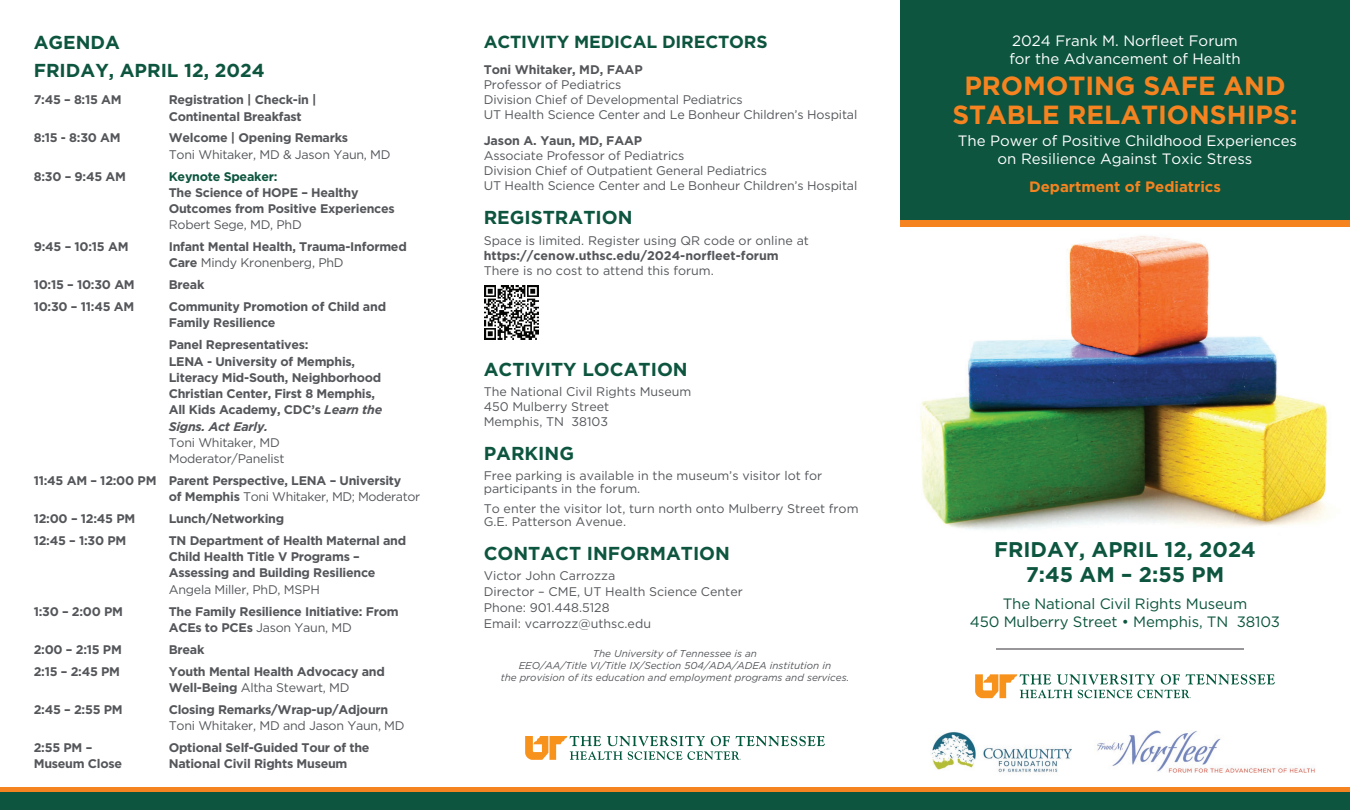
<style>
.page{position:relative;width:1350px;height:810px;background:#fff}
.page>*{position:absolute;margin:0;border:0;box-sizing:border-box;transform-origin:0 0}
.t1{font:700 26.25px/28.8px "Gotham";color:#f58320;text-align:center}
.t2{font:700 21.25px/25.5px "Gotham";color:#0d553f;text-align:center}
.t3{font:700 18.75px/28.1px "Gotham";color:#0d553f}
.t4{font:700 17.5px "Gotham";letter-spacing:-.01em;color:#0d553f}
.t5{font:15px/18px "Gotham";color:#fff}
.t6{font:15px/18px "Gotham";letter-spacing:-.01em;color:#0d553f;text-align:center}
.t7{font:700 15px "Gotham";color:#f58320}
.t8{font:700 12.5px/16.2px "Gotham";letter-spacing:-.02em;color:#54565a}
.t9{font:12.5px/15px "Gotham";letter-spacing:-.01em;color:#54565a}
.t10{font:700 12.5px "Gotham";color:#54565a}
.t11{font:700 12.5px "Gotham";letter-spacing:-.02em;color:#0d553f}
.t12{font:italic 10px/12px "Gotham";color:#54565a;text-align:center}
.s1{font-weight:400}
.s2{font-style:italic}
</style>
<div class="page">
<svg style="left:525px;top:736px;width:300px;height:24px"></svg>
<hr style="left:0;top:788px;width:1350px;height:4px;background:#f58320">
<div style="left:0;top:792px;width:1350px;height:18px;background:#0d553f"></div>
<div style="left:900px;top:214px;width:450px;height:12px;background:#f58320"></div>
<div style="left:900px;top:0;width:450px;height:220px;background:#0d553f"></div>
<img style="left:920px;top:235px;width:408px;height:295px">
<img style="left:932px;top:731px;width:140px;height:42px">
<img style="left:1097px;top:730px;width:218px;height:42px">
<hr style="left:996px;top:649px;width:248px;height:1px;background:#999699">
<svg style="left:975px;top:674px;width:300px;height:24px"></svg>
<img style="left:485px;top:286px;width:53px;height:53px">
<h3 class="t3" style="left:34px;top:28px;width:233px">AGENDA<br>FRIDAY, APRIL 12, 2024</h3>
<p class="t8" style="left:34px;top:92px;width:89px">7:45 – 8:15 AM</p>
<p class="t8" style="left:169px;top:92px;width:149px">Registration | Check-in |<br>Continental Breakfast</p>
<p class="t8" style="left:34px;top:130px;width:89px">8:15 - 8:30 AM</p>
<p class="t8" style="left:169px;top:130px;width:181px">Welcome | Opening Remarks</p>
<p class="t9" style="left:169px;top:147px;width:223px">Toni Whitaker, MD &amp; Jason Yaun, MD</p>
<p class="t8" style="left:34px;top:168px;width:94px">8:30 – 9:45 AM</p>
<p class="t11" style="left:169px;top:169px;width:110px">Keynote Speaker:</p>
<p class="t8" style="left:169px;top:184px;width:228px">The Science of HOPE – Healthy<br>Outcomes from Positive Experiences</p>
<p class="t9" style="left:169px;top:217px;width:135px">Robert Sege, MD, PhD</p>
<p class="t8" style="left:34px;top:239px;width:96px">9:45 – 10:15 AM</p>
<p class="t8" style="left:169px;top:239px;width:240px">Infant Mental Health, Trauma-Informed<br>Care <span class="s1">Mindy Kronenberg, PhD</span></p>
<p class="t8" style="left:34px;top:277px;width:103px">10:15 – 10:30 AM</p>
<p class="t8" style="left:169px;top:277px;width:37px">Break</p>
<p class="t8" style="left:34px;top:299px;width:102px">10:30 – 11:45 AM</p>
<p class="t8" style="left:169px;top:299px;width:219px">Community Promotion of Child and<br>Family Resilience</p>
<p class="t8" style="left:169px;top:337px;width:215px">Panel Representatives:<br>LENA - University of Memphis,<br>Literacy Mid-South, Neighborhood<br>Christian Center, First 8 Memphis,<br>All Kids Academy, CDC’s <span class="s2">Learn the<br>Signs. Act Early.</span></p>
<p class="t9" style="left:169px;top:434px;width:117px;line-height:16.2px">Toni Whitaker, MD<br>Moderator/Panelist</p>
<p class="t8" style="left:169px;top:472px;width:253px;text-indent:-135px">11:45 AM – 12:00 PM Parent Perspective, LENA – University<br>of Memphis <span class="s1">Toni Whitaker, MD; Moderator</span></p>
<p class="t8" style="left:34px;top:510px;width:103px">12:00 – 12:45 PM</p>
<p class="t8" style="left:169px;top:510px;width:117px">Lunch/Networking</p>
<p class="t8" style="left:34px;top:532px;width:94px">12:45 – 1:30 PM</p>
<p class="t8" style="left:169px;top:532px;width:239px">TN Department of Health Maternal and<br>Child Health Title V Programs –<br>Assessing and Building Resilience</p>
<p class="t9" style="left:169px;top:582px;width:153px">Angela Miller, PhD, MSPH</p>
<p class="t8" style="left:34px;top:603px;width:91px">1:30 – 2:00 PM</p>
<p class="t8" style="left:169px;top:603px;width:231px">The Family Resilience Initiative: From<br>ACEs to PCEs <span class="s1">Jason Yaun, MD</span></p>
<p class="t8" style="left:34px;top:641px;width:90px">2:00 – 2:15 PM</p>
<p class="t8" style="left:169px;top:641px;width:37px">Break</p>
<p class="t8" style="left:34px;top:663px;width:88px">2:15 – 2:45 PM</p>
<p class="t8" style="left:169px;top:663px;width:218px">Youth Mental Health Advocacy and<br>Well-Being <span class="s1">Altha Stewart, MD</span></p>
<p class="t8" style="left:34px;top:701px;width:91px">2:45 – 2:55 PM</p>
<p class="t8" style="left:169px;top:701px;width:221px">Closing Remarks/Wrap-up/Adjourn</p>
<p class="t9" style="left:169px;top:718px;width:237px">Toni Whitaker, MD and Jason Yaun, MD</p>
<p class="t8" style="left:34px;top:739px;width:60px">2:55 PM –</p>
<p class="t8" style="left:169px;top:739px;width:202px">Optional Self-Guided Tour of the</p>
<p class="t8" style="left:34px;top:755px;width:90px">Museum Close</p>
<p class="t8" style="left:169px;top:755px;width:180px">National Civil Rights Museum</p>
<h3 class="t4" style="left:484px;top:31px;width:285px">ACTIVITY MEDICAL DIRECTORS</h3>
<p class="t8" style="left:484px;top:61px;width:160px">Toni Whitaker, MD, FAAP</p>
<p class="t9" style="left:484px;top:77px;width:375px">Professor of Pediatrics<br>Division Chief of Developmental Pediatrics<br>UT Health Science Center and Le Bonheur Children’s Hospital</p>
<p class="t8" style="left:484px;top:133px;width:160px">Jason A. Yaun, MD, FAAP</p>
<p class="t9" style="left:484px;top:148px;width:375px">Associate Professor of Pediatrics<br>Division Chief of Outpatient General Pediatrics<br>UT Health Science Center and Le Bonheur Children’s Hospital</p>
<h3 class="t3" style="left:484px;top:203px;width:150px">REGISTRATION</h3>
<p class="t9" style="left:484px;top:233px;width:327px">Space is limited. Register using QR code or online at</p>
<p class="t10" style="left:484px;top:248px;width:297px">https://cenow.uthsc.edu/2024-norfleet-forum</p>
<p class="t9" style="left:484px;top:263px;width:232px">There is no cost to attend this forum.</p>
<h3 class="t3" style="left:484px;top:355px;width:206px">ACTIVITY LOCATION</h3>
<p class="t9" style="left:484px;top:385px;width:209px">The National Civil Rights Museum<br>450 Mulberry Street<br>Memphis, TN 38103</p>
<h3 class="t3" style="left:484px;top:439px;width:92px">PARKING</h3>
<p class="t9" style="left:484px;top:468px;width:340px;line-height:13.8px">Free parking is available in the museum’s visitor lot for participants in the forum.</p>
<p class="t9" style="left:484px;top:501px;width:376px;line-height:13.8px">To enter the visitor lot, turn north onto Mulberry Street from<br>G.E. Patterson Avenue.</p>
<h3 class="t3" style="left:484px;top:539px;width:248px">CONTACT INFORMATION</h3>
<p class="t9" style="left:484px;top:567px;width:261px;line-height:16.2px">Victor John Carrozza<br>Director – CME, UT Health Science Center<br>Phone: 901.448.5128<br>Email: vcarrozz@uthsc.edu</p>
<p class="t12" style="left:501px;top:648px;width:350px">The University of Tennessee is an<br>EEO/AA/Title VI/Title IX/Section 504/ADA/ADEA institution in<br>the provision of its education and employment programs and services.</p>
<p class="t5" style="left:1009px;top:31px;width:233px">2024 Frank M. Norfleet Forum for the Advancement of Health</p>
<h1 class="t1" style="left:952px;top:71px;width:347px">PROMOTING SAFE AND<br>STABLE RELATIONSHIPS:</h1>
<p class="t5" style="left:958px;top:132px;width:341px;text-align:center">The Power of Positive Childhood Experiences on Resilience Against Toxic Stress</p>
<p class="t7" style="left:1029px;top:178px;width:193px">Department of Pediatrics</p>
<h2 class="t2" style="left:994px;top:536px;width:263px">FRIDAY, APRIL 12, 2024<br>7:45 AM – 2:55 PM</h2>
<p class="t6" style="left:970px;top:594px;width:312px">The National Civil Rights Museum<br>450 Mulberry Street • Memphis, TN 38103</p>
</div>
